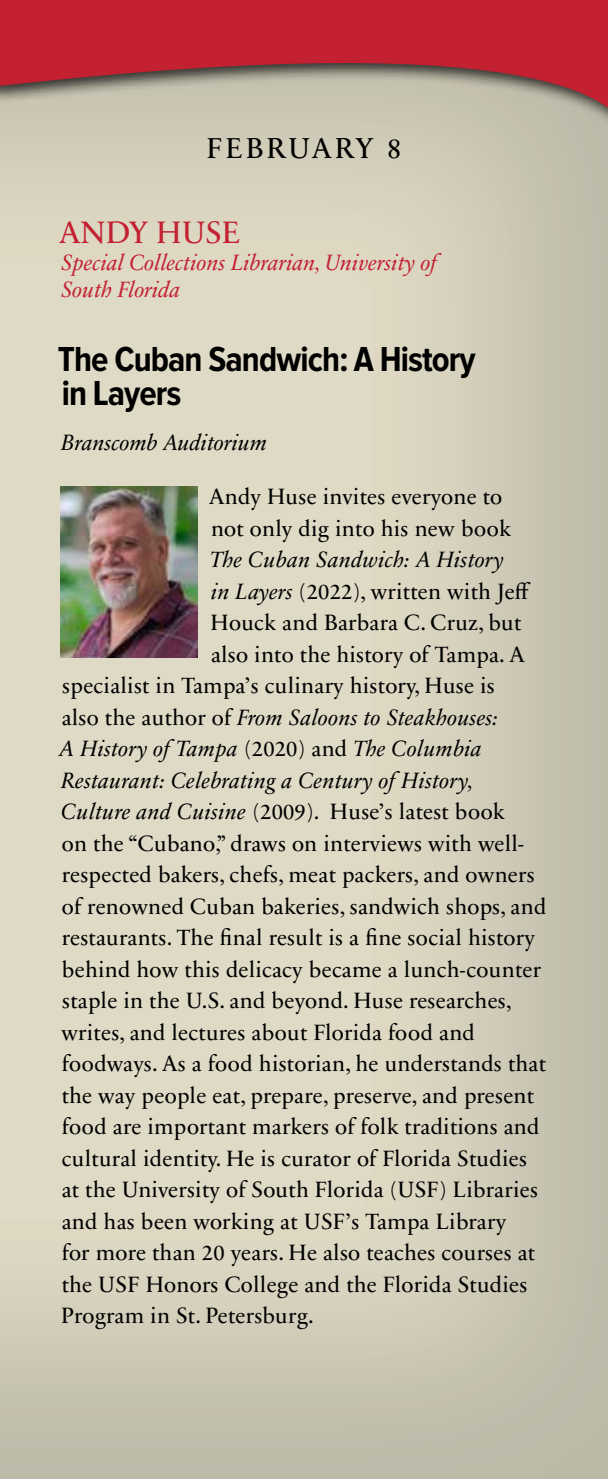
<style>
.page{position:relative;width:608px;height:1479px;background:#fff}
.page>*{position:absolute;margin:0;border:0;box-sizing:border-box;transform-origin:0 0}
.t1{font:700 36px/33.8px "Proxima Nova Cond";letter-spacing:-.025em;color:#000}
.t2{font:31.5px "Sabon Next LT Pro";color:#c32032}
.t3{font:29.25px "Sabon Next LT Pro";letter-spacing:.1em;color:#000}
.t4{font:22.5px/31.5px "Sabon Next LT Pro";letter-spacing:.01em;color:#000}
.t5{font:italic 22.5px "Sabon Next LT Pro";letter-spacing:.01em;color:#000}
.t6{font:italic 22.5px/27px "Sabon Next LT Pro";color:#c32032}
.s1{font-style:italic}
.s2{font-style:normal}
</style>
<div class="page">
<img style="left:0;top:158px;width:608px;height:1320px">
<div style="left:0;top:0;width:608px;height:158px;background:#000;opacity:.75"></div>
<svg style="left:0;top:0;width:608px;height:143px;background:#be696a"></svg>
<img style="left:61px;top:487px;width:136px;height:170px">
<h3 class="t3" style="left:206px;top:126px;width:196px">FEBRUARY 8</h3>
<h2 class="t2" style="left:59px;top:208px;width:183px">ANDY HUSE</h2>
<p class="t6" style="left:61px;top:248px;width:377px">Special Collections Librarian, University of<br>South Florida</p>
<h1 class="t1" style="left:58px;top:343px;width:419px">The Cuban Sandwich: A History in Layers</h1>
<p class="t5" style="left:61px;top:425px;width:207px">Branscomb Auditorium</p>
<p class="t4" style="left:209px;top:480px;width:303px">Andy Huse invites everyone to not only dig into his new book</p>
<p class="t5" style="left:210px;top:542px;width:295px">The Cuban Sandwich: A History</p>
<p class="t4" style="left:211px;top:574px;width:321px"><span class="s1">in Layers</span> (2022), written with Jeff</p>
<p class="t4" style="left:210px;top:606px;width:312px">Houck and Barbara C. Cruz, but</p>
<p class="t4" style="left:211px;top:637px;width:315px">also into the history of Tampa. A</p>
<p class="t4" style="left:62px;top:669px;width:434px">specialist in Tampa’s culinary history, Huse is</p>
<p class="t5" style="left:62px;top:699px;width:438px"><span class="s2">also the author of</span> From Saloons to Steakhouses:</p>
<p class="t5" style="left:60px;top:731px;width:423px">A History of Tampa <span class="s2">(2020) and</span> The Columbia</p>
<p class="t5" style="left:61px;top:762px;width:414px">Restaurant: Celebrating a Century of History,</p>
<p class="t4" style="left:62px;top:795px;width:444px"><span class="s1">Culture and Cuisine</span> (2009). Huse’s latest book</p>
<p class="t4" style="left:62px;top:826px;width:463px">on the “Cubano,” draws on interviews with well-</p>
<p class="t4" style="left:62px;top:858px;width:474px">respected bakers, chefs, meat packers, and owners</p>
<p class="t4" style="left:62px;top:889px;width:486px">of renowned Cuban bakeries, sandwich shops, and</p>
<p class="t4" style="left:62px;top:921px;width:474px">restaurants. The final result is a fine social history</p>
<p class="t4" style="left:62px;top:952px;width:480px">behind how this delicacy became a lunch-counter</p>
<p class="t4" style="left:62px;top:984px;width:451px">staple in the U.S. and beyond. Huse researches,</p>
<p class="t4" style="left:61px;top:1015px;width:415px">writes, and lectures about Florida food and</p>
<p class="t4" style="left:62px;top:1047px;width:485px">foodways. As a food historian, he understands that</p>
<p class="t4" style="left:62px;top:1078px;width:474px">the way people eat, prepare, preserve, and present</p>
<p class="t4" style="left:62px;top:1110px;width:479px">food are important markers of folk traditions and</p>
<p class="t4" style="left:62px;top:1141px;width:466px">cultural identity. He is curator of Florida Studies</p>
<p class="t4" style="left:62px;top:1173px;width:477px">at the University of South Florida (USF) Libraries</p>
<p class="t4" style="left:62px;top:1204px;width:445px">and has been working at USF’s Tampa Library</p>
<p class="t4" style="left:62px;top:1236px;width:474px">for more than 20 years. He also teaches courses at</p>
<p class="t4" style="left:62px;top:1267px;width:467px">the USF Honors College and the Florida Studies</p>
<p class="t4" style="left:61px;top:1299px;width:254px">Program in St. Petersburg.</p>
</div>
